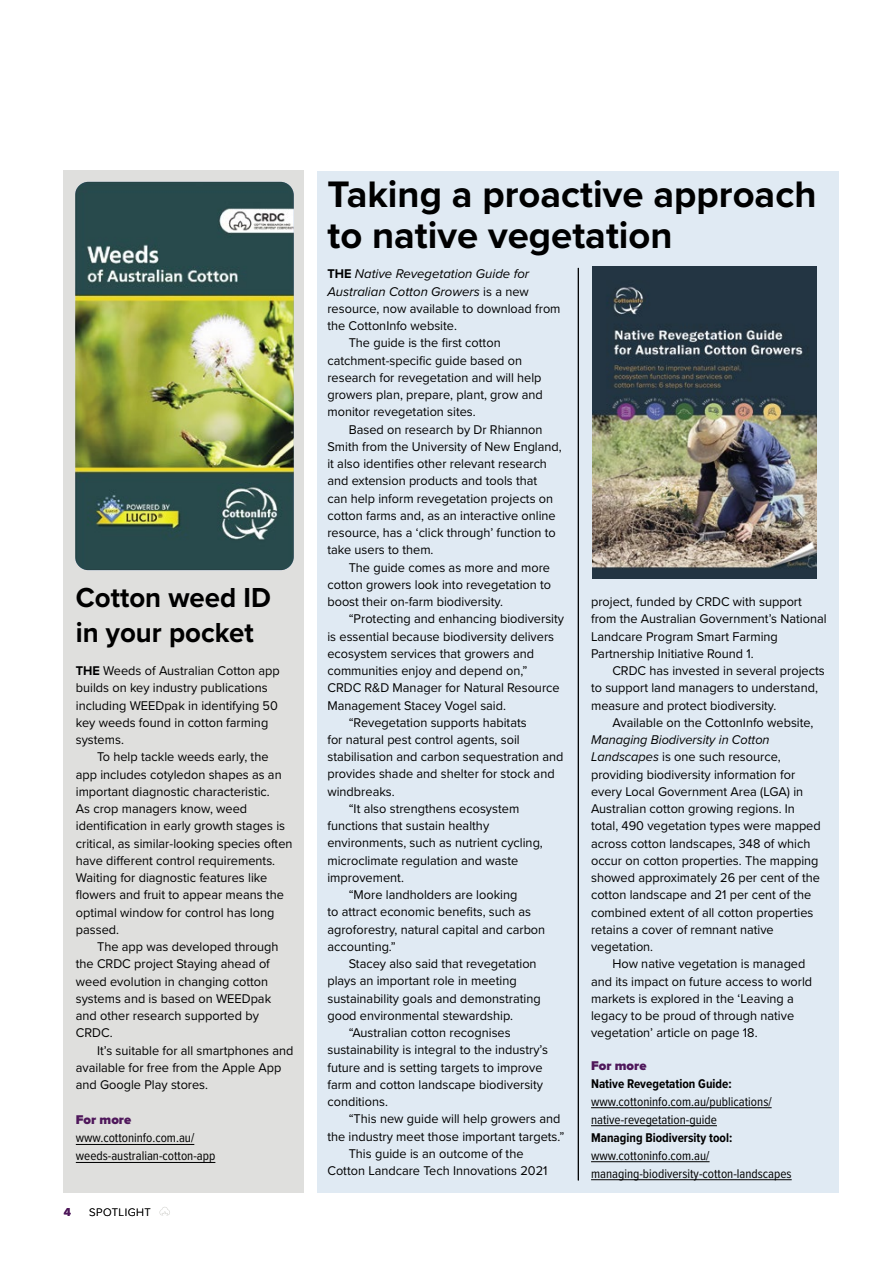
<style>
.page{position:relative;width:893px;height:1263px;background:#fff}
.page>*{position:absolute;margin:0;border:0;box-sizing:border-box;transform-origin:0 0}
.t1{font:700 38.25px/40.3px "Proxima Nova";color:#000}
.t2{font:700 28.5px/34.5px "Proxima Nova";color:#000}
.t3{font:13.2px/17.2px "Proxima Nova";color:#000}
.t4{font:13.2px/18px "Proxima Nova Cond";color:#000}
.t5{font:italic 13.2px "Proxima Nova";color:#000}
.t6{font:700 13.2px "Proxima Nova Cond";color:#000}
.t7{font:900 13.2px "Proxima Nova";color:#4f185b}
.t8{font:700 12px "Proxima Nova";color:#4f185b}
.t9{font:300 11.25px "Proxima Nova";letter-spacing:.04em;color:#000}
.s1{font-weight:700}
.s2{font-weight:700;font-style:normal}
.s3{font-style:normal}
.s4{font-style:italic}
</style>
<div class="page">
<svg style="left:160px;top:1207px;width:10px;height:8px"></svg>
<div style="left:318px;top:172px;width:521px;height:1021px;background:#e0eaf3"></div>
<div style="left:63px;top:170px;width:241px;height:1023px;background:#dfdfdd"></div>
<hr style="left:76px;top:1144px;width:118px;height:1px;background:#000">
<hr style="left:76px;top:1162px;width:139px;height:1px;background:#000">
<hr style="left:591px;top:1107px;width:181px;height:1px;background:#000">
<hr style="left:591px;top:1125px;width:126px;height:1px;background:#000">
<hr style="left:591px;top:1161px;width:119px;height:1px;background:#000">
<hr style="left:591px;top:1179px;width:201px;height:1px;background:#000">
<hr style="left:578px;top:268px;width:1px;height:912px;background:#000">
<img style="left:593px;top:266px;width:224px;height:312px">
<img style="left:75px;top:182px;width:219px;height:388px">
<h2 class="t2" style="left:76px;top:580px;width:197px">Cotton weed ID in your pocket</h2>
<p class="t3" style="left:76px;top:661px;width:206px"><span class="s1">THE</span> Weeds of Australian Cotton app builds on key industry publications including WEEDpak in identifying 50 key weeds found in cotton farming systems.</p>
<p class="t3" style="left:76px;top:748px;width:218px;text-indent:21px">To help tackle weeds early, the app includes cotyledon shapes as an important diagnostic characteristic.<br>As crop managers know, weed identification in early growth stages is critical, as similar-looking species often have different control requirements.<br>Waiting for diagnostic features like flowers and fruit to appear means the optimal window for control has long passed.</p>
<p class="t3" style="left:76px;top:937px;width:204px;text-indent:21px">The app was developed through the CRDC project Staying ahead of weed evolution in changing cotton systems and is based on WEEDpak and other research supported by<br>CRDC.</p>
<p class="t3" style="left:76px;top:1041px;width:219px;text-indent:21px">It’s suitable for all smartphones and available for free from the Apple App and Google Play stores.</p>
<p class="t7" style="left:76px;top:1110px;width:57px">For more</p>
<p class="t4" style="left:76px;top:1128px;width:141px">www.cottoninfo.com.au/ weeds-australian-cotton-app</p>
<p class="t8" style="left:64px;top:1203px;width:9px">4</p>
<p class="t9" style="left:89px;top:1203px;width:63px">SPOTLIGHT</p>
<h1 class="t1" style="left:327px;top:174px;width:491px">Taking a proactive approach to native vegetation</h1>
<p class="t5" style="left:327px;top:264px;width:203px"><span class="s2">THE</span> Native Revegetation Guide for</p>
<p class="t5" style="left:327px;top:281px;width:203px">Australian Cotton Growers <span class="s3">is a new</span></p>
<p class="t3" style="left:327px;top:299px;width:235px">resource, now available to download from</p>
<p class="t3" style="left:327px;top:316px;width:131px">the CottonInfo website.</p>
<p class="t3" style="left:349px;top:334px;width:153px">The guide is the first cotton</p>
<p class="t3" style="left:327px;top:351px;width:196px">catchment-specific guide based on</p>
<p class="t3" style="left:327px;top:368px;width:216px">research for revegetation and will help</p>
<p class="t3" style="left:327px;top:385px;width:217px">growers plan, prepare, plant, grow and</p>
<p class="t3" style="left:327px;top:403px;width:150px">monitor revegetation sites.</p>
<p class="t3" style="left:349px;top:420px;width:195px">Based on research by Dr Rhiannon</p>
<p class="t3" style="left:327px;top:437px;width:236px">Smith from the University of New England,</p>
<p class="t3" style="left:327px;top:454px;width:221px">it also identifies other relevant research</p>
<p class="t3" style="left:327px;top:472px;width:211px">and extension products and tools that</p>
<p class="t3" style="left:327px;top:489px;width:227px">can help inform revegetation projects on</p>
<p class="t3" style="left:327px;top:506px;width:230px">cotton farms and, as an interactive online</p>
<p class="t3" style="left:327px;top:523px;width:230px">resource, has a ‘click through’ function to</p>
<p class="t3" style="left:327px;top:541px;width:108px">take users to them.</p>
<p class="t3" style="left:349px;top:558px;width:203px">The guide comes as more and more</p>
<p class="t3" style="left:327px;top:575px;width:225px">cotton growers look into revegetation to</p>
<p class="t3" style="left:327px;top:592px;width:177px">boost their on-farm biodiversity.</p>
<p class="t3" style="left:349px;top:610px;width:217px">“Protecting and enhancing biodiversity</p>
<p class="t3" style="left:327px;top:627px;width:228px">is essential because biodiversity delivers</p>
<p class="t3" style="left:327px;top:644px;width:208px">ecosystem services that growers and</p>
<p class="t3" style="left:327px;top:661px;width:202px">communities enjoy and depend on,”</p>
<p class="t3" style="left:327px;top:679px;width:234px">CRDC R&amp;D Manager for Natural Resource</p>
<p class="t3" style="left:327px;top:696px;width:180px">Management Stacey Vogel said.</p>
<p class="t3" style="left:349px;top:713px;width:180px">“Revegetation supports habitats</p>
<p class="t3" style="left:327px;top:730px;width:194px">for natural pest control agents, soil</p>
<p class="t3" style="left:327px;top:748px;width:237px">stabilisation and carbon sequestration and</p>
<p class="t3" style="left:327px;top:765px;width:229px">provides shade and shelter for stock and</p>
<p class="t3" style="left:327px;top:782px;width:69px">windbreaks.</p>
<p class="t3" style="left:349px;top:799px;width:172px">“It also strengthens ecosystem</p>
<p class="t3" style="left:327px;top:817px;width:163px">functions that sustain healthy</p>
<p class="t3" style="left:327px;top:834px;width:217px">environments, such as nutrient cycling,</p>
<p class="t3" style="left:327px;top:851px;width:192px">microclimate regulation and waste</p>
<p class="t3" style="left:327px;top:868px;width:78px">improvement.</p>
<p class="t3" style="left:349px;top:886px;width:170px">“More landholders are looking</p>
<p class="t3" style="left:327px;top:903px;width:205px">to attract economic benefits, such as</p>
<p class="t3" style="left:327px;top:920px;width:219px">agroforestry, natural capital and carbon</p>
<p class="t3" style="left:327px;top:937px;width:70px">accounting.”</p>
<p class="t3" style="left:349px;top:955px;width:189px">Stacey also said that revegetation</p>
<p class="t3" style="left:327px;top:972px;width:191px">plays an important role in meeting</p>
<p class="t3" style="left:327px;top:989px;width:215px">sustainability goals and demonstrating</p>
<p class="t3" style="left:327px;top:1006px;width:187px">good environmental stewardship.</p>
<p class="t3" style="left:349px;top:1023px;width:163px">“Australian cotton recognises</p>
<p class="t3" style="left:327px;top:1041px;width:222px">sustainability is integral to the industry’s</p>
<p class="t3" style="left:327px;top:1058px;width:217px">future and is setting targets to improve</p>
<p class="t3" style="left:327px;top:1075px;width:217px">farm and cotton landscape biodiversity</p>
<p class="t3" style="left:327px;top:1092px;width:62px">conditions.</p>
<p class="t3" style="left:349px;top:1110px;width:213px">“This new guide will help growers and</p>
<p class="t3" style="left:327px;top:1127px;width:239px">the industry meet those important targets.”</p>
<p class="t3" style="left:349px;top:1144px;width:176px">This guide is an outcome of the</p>
<p class="t3" style="left:327px;top:1161px;width:222px">Cotton Landcare Tech Innovations 2021</p>
<p class="t3" style="left:591px;top:592px;width:237px">project, funded by CRDC with support from the Australian Government’s National Landcare Program Smart Farming Partnership Initiative Round 1.</p>
<p class="t3" style="left:591px;top:661px;width:235px;text-indent:21px">CRDC has invested in several projects to support land managers to understand, measure and protect biodiversity.</p>
<p class="t3" style="left:612px;top:713px;width:203px">Available on the CottonInfo website,</p>
<p class="t3" style="left:591px;top:730px;width:231px"><span class="s4">Managing Biodiversity in Cotton Landscapes</span> is one such resource, providing biodiversity information for every Local Government Area (LGA) in Australian cotton growing regions. In total, 490 vegetation types were mapped across cotton landscapes, 348 of which occur on cotton properties. The mapping showed approximately 26 per cent of the cotton landscape and 21 per cent of the combined extent of all cotton properties retains a cover of remnant native vegetation.</p>
<p class="t3" style="left:591px;top:955px;width:223px;text-indent:21px">How native vegetation is managed and its impact on future access to world markets is explored in the ‘Leaving a legacy to be proud of through native vegetation’ article on page 18.</p>
<p class="t7" style="left:591px;top:1055px;width:57px">For more</p>
<p class="t6" style="left:591px;top:1073px;width:142px">Native Revegetation Guide:</p>
<p class="t4" style="left:591px;top:1092px;width:182px">www.cottoninfo.com.au/publications/ native-revegetation-guide</p>
<p class="t6" style="left:591px;top:1127px;width:143px">Managing Biodiversity tool:</p>
<p class="t4" style="left:591px;top:1146px;width:202px">www.cottoninfo.com.au/ managing-biodiversity-cotton-landscapes</p>
</div>
